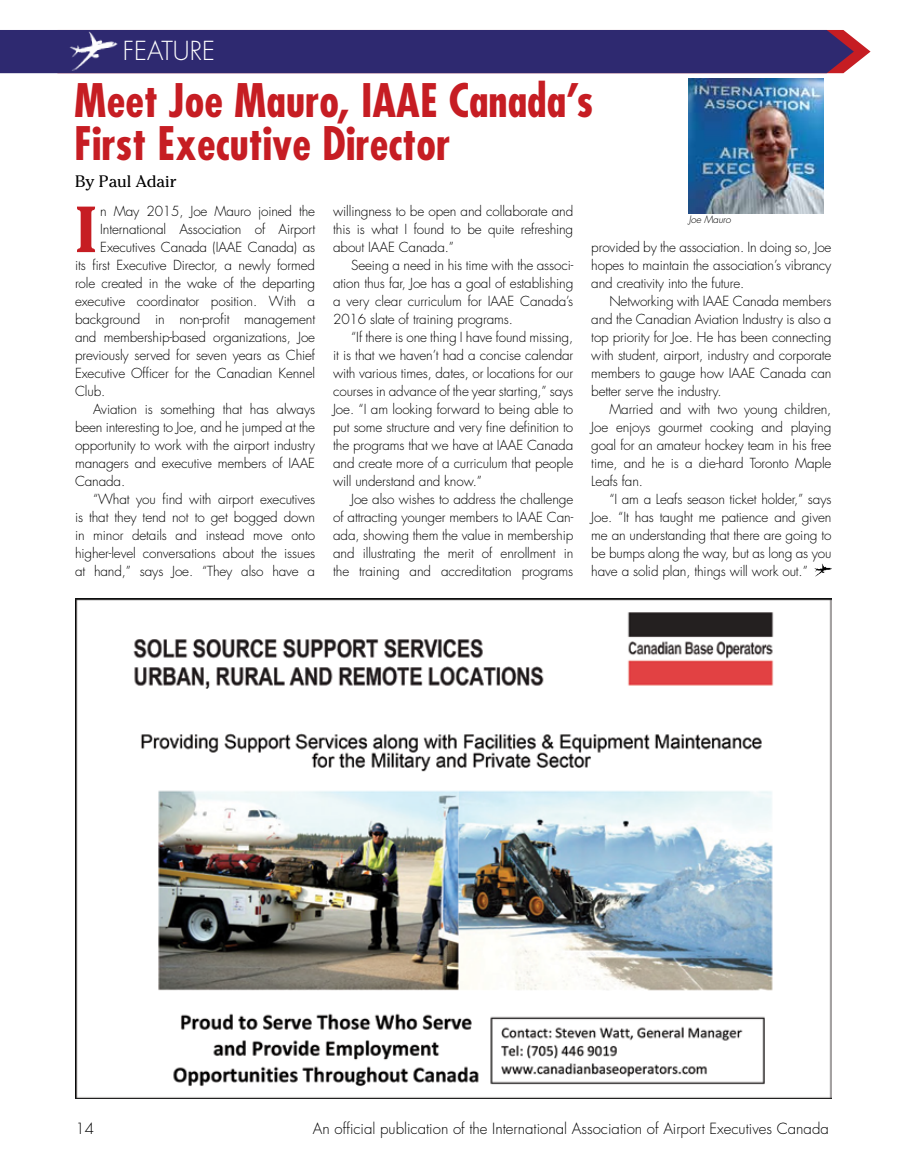
<style>
.page{position:relative;width:905px;height:1175px;background:#fff}
.page>*{position:absolute;margin:0;border:0;box-sizing:border-box;transform-origin:0 0}
.t1{font:700 64.65px "Cheltenham";color:#c61d23}
.t2{font:700 condensed 45px/43.5px "Futura";color:#c61d23}
.t3{font:300 25.5px "Futura";color:#fff}
.t4{font:16.5px "Cheltenham";color:#000}
.t5{font:300 15px "Futura";color:#000}
.t6{font:300 13.5px/18px "Futura";letter-spacing:-.01em;color:#000;text-align:justify}
.t7{font:italic 300 9.9px "Futura";letter-spacing:-.01em;color:#000}
</style>
<div class="page">
<img style="left:814px;top:563px;width:17px;height:13px">
<img style="left:75px;top:598px;width:756px;height:500px">
<div style="left:0;top:30px;width:870px;height:43px;background:#2e2970"></div>
<img style="left:66px;top:29px;width:55px;height:43px">
<img style="left:688px;top:79px;width:135px;height:134px">
<h3 class="t3" style="left:123px;top:35px;width:94px">FEATURE</h3>
<h2 class="t2" style="left:74px;top:78px;width:520px">Meet Joe Mauro, IAAE Canada’s<br>First Executive Director</h2>
<p class="t4" style="left:75px;top:171px;width:103px">By Paul Adair</p>
<h1 class="t1" style="left:75px;top:189px;width:24px">I</h1>
<p class="t6" style="left:100px;top:202px;width:216px">n May 2015, Joe Mauro joined the</p>
<p class="t6" style="left:100px;top:220px;width:216px">International Association of Airport</p>
<p class="t6" style="left:100px;top:238px;width:216px">Executives Canada (IAAE Canada) as</p>
<p class="t6" style="left:75px;top:256px;width:241px">its first Executive Director, a newly formed</p>
<p class="t6" style="left:75px;top:274px;width:241px">role created in the wake of the departing</p>
<p class="t6" style="left:75px;top:292px;width:242px">executive coordinator position. With a</p>
<p class="t6" style="left:75px;top:310px;width:242px">background in non-profit management</p>
<p class="t6" style="left:75px;top:328px;width:242px">and membership-based organizations, Joe</p>
<p class="t6" style="left:75px;top:346px;width:242px">previously served for seven years as Chief</p>
<p class="t6" style="left:75px;top:364px;width:242px">Executive Officer for the Canadian Kennel</p>
<p class="t6" style="left:75px;top:382px;width:32px">Club.</p>
<p class="t6" style="left:93px;top:400px;width:223px">Aviation is something that has always</p>
<p class="t6" style="left:75px;top:418px;width:241px">been interesting to Joe, and he jumped at the</p>
<p class="t6" style="left:75px;top:436px;width:241px">opportunity to work with the airport industry</p>
<p class="t6" style="left:75px;top:454px;width:241px">managers and executive members of IAAE</p>
<p class="t6" style="left:75px;top:472px;width:52px">Canada.</p>
<p class="t6" style="left:93px;top:490px;width:224px">“What you find with airport executives</p>
<p class="t6" style="left:75px;top:508px;width:241px">is that they tend not to get bogged down</p>
<p class="t6" style="left:75px;top:526px;width:242px">in minor details and instead move onto</p>
<p class="t6" style="left:75px;top:544px;width:241px">higher-level conversations about the issues</p>
<p class="t6" style="left:75px;top:562px;width:242px">at hand,” says Joe. “They also have a</p>
<p class="t6" style="left:333px;top:202px;width:242px">willingness to be open and collaborate and this is what I found to be quite refreshing about IAAE Canada.”</p>
<p class="t6" style="left:333px;top:256px;width:242px;text-indent:18px">Seeing a need in his time with the associ&shy;ation thus far, Joe has a goal of establishing a very clear curriculum for IAAE Canada’s 2016 slate of training programs.</p>
<p class="t6" style="left:333px;top:328px;width:242px;text-indent:18px">“If there is one thing I have found missing, it is that we haven’t had a concise calendar with various times, dates, or locations for our courses in advance of the year starting,” says Joe. “I am looking forward to being able to put some structure and very fine definition to the programs that we have at IAAE Canada and create more of a curriculum that people will understand and know.”</p>
<p class="t6" style="left:333px;top:490px;width:242px;text-indent:18px">Joe also wishes to address the challenge of attracting younger members to IAAE Can&shy;ada, showing them the value in membership and illustrating the merit of enrollment in the training and accreditation programs</p>
<p class="t7" style="left:688px;top:213px;width:44px">Joe Mauro</p>
<p class="t6" style="left:591px;top:238px;width:242px">provided by the association. In doing so, Joe hopes to maintain the association’s vibrancy and creativity into the future.</p>
<p class="t6" style="left:591px;top:292px;width:242px;text-indent:18px">Networking with IAAE Canada members and the Canadian Aviation Industry is also a top priority for Joe. He has been connecting with student, airport, industry and corporate members to gauge how IAAE Canada can better serve the industry.</p>
<p class="t6" style="left:591px;top:400px;width:242px;text-indent:18px">Married and with two young children, Joe enjoys gourmet cooking and playing goal for an amateur hockey team in his free time, and he is a die-hard Toronto Maple Leafs fan.</p>
<p class="t6" style="left:591px;top:490px;width:242px;text-indent:18px">“I am a Leafs season ticket holder,” says Joe. “It has taught me patience and given me an understanding that there are going to be bumps along the way, but as long as you have a solid plan, things will work out.”</p>
<p class="t5" style="left:75px;top:1119px;width:20px">14</p>
<p class="t5" style="left:313px;top:1119px;width:517px">An official publication of the International Association of Airport Executives Canada</p>
</div>
